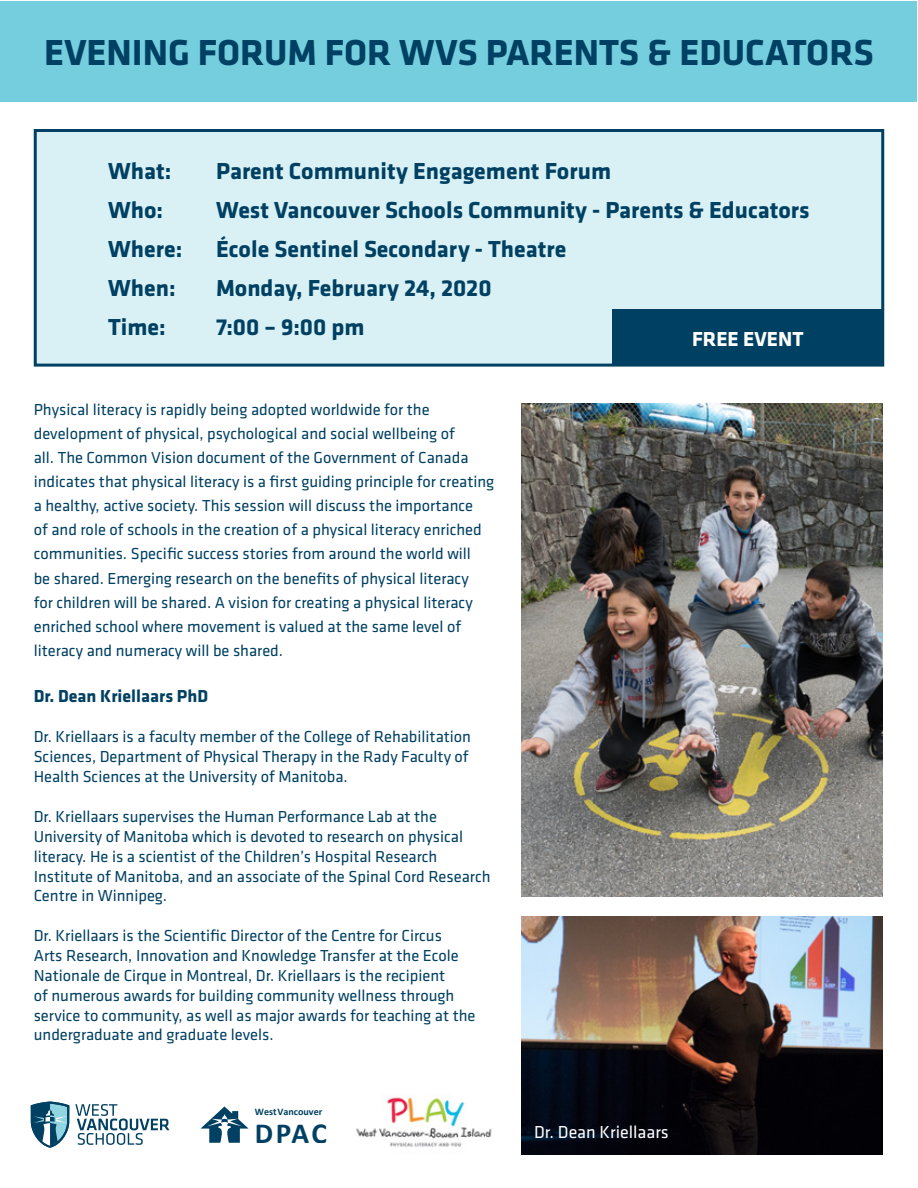
<style>
.page{position:relative;width:918px;height:1188px;background:#fff}
.page>*{position:absolute;margin:0;border:0;box-sizing:border-box;transform-origin:0 0}
.t1{font:700 37.5px "Klavika";color:#004062}
.t2{font:700 29.25px "Calibri";color:#004062}
.t3{font:700 24px "Klavika";color:#004062}
.t4{font:700 21px "Klavika";color:#fff}
.t5{font:700 18px "Klavika";color:#004062}
.t6{font:18px "Klavika";color:#fff}
.t7{font:16.5px/19.8px "Klavika";color:#004062}
.t8{font:700 10.05px "Calibri";color:#004062}
</style>
<div class="page">
<div style="left:1px;top:1px;width:916px;height:100px;background:#75cede"></div>
<div style="left:34px;top:129px;width:850px;height:238px;background:#d9f1f4;border:3px solid #004062"></div>
<img style="left:521px;top:403px;width:362px;height:493px">
<div style="left:613px;top:310px;width:270px;height:56px;background:#004062"></div>
<img style="left:521px;top:917px;width:362px;height:237px">
<svg style="left:31px;top:1102px;width:38px;height:46px"></svg>
<svg style="left:75px;top:1104px;width:95px;height:41px"></svg>
<img style="left:356px;top:1097px;width:136px;height:50px">
<svg style="left:201px;top:1107px;width:48px;height:36px"></svg>
<h1 class="t1" style="left:44px;top:26px;width:831px">EVENING FORUM FOR WVS PARENTS &amp; EDUCATORS</h1>
<h3 class="t3" style="left:108px;top:153px;width:65px">What:</h3>
<h3 class="t3" style="left:216px;top:153px;width:396px">Parent Community Engagement Forum</h3>
<h3 class="t3" style="left:108px;top:192px;width:56px">Who:</h3>
<h3 class="t3" style="left:216px;top:192px;width:595px">West Vancouver Schools Community - Parents &amp; Educators</h3>
<h3 class="t3" style="left:108px;top:231px;width:76px">Where:</h3>
<h3 class="t3" style="left:216px;top:231px;width:352px">École Sentinel Secondary - Theatre</h3>
<h3 class="t3" style="left:108px;top:270px;width:69px">When:</h3>
<h3 class="t3" style="left:216px;top:270px;width:277px">Monday, February 24, 2020</h3>
<h3 class="t3" style="left:108px;top:309px;width:59px">Time:</h3>
<h3 class="t3" style="left:216px;top:309px;width:150px">7:00 – 9:00 pm</h3>
<p class="t4" style="left:692px;top:324px;width:113px">FREE EVENT</p>
<p class="t7" style="left:34px;top:397px;width:462px;line-height:24px">Physical literacy is rapidly being adopted worldwide for the development of physical, psychological and social wellbeing of<br>all. The Common Vision document of the Government of Canada indicates that physical literacy is a first guiding principle for creating a healthy, active society. This session will discuss the importance<br>of and role of schools in the creation of a physical literacy enriched communities. Specific success stories from around the world will<br>be shared. Emerging research on the benefits of physical literacy<br>for children will be shared. A vision for creating a physical literacy enriched school where movement is valued at the same level of literacy and numeracy will be shared.</p>
<p class="t5" style="left:34px;top:683px;width:176px">Dr. Dean Kriellaars PhD</p>
<p class="t7" style="left:34px;top:727px;width:439px">Dr. Kriellaars is a faculty member of the College of Rehabilitation<br>Sciences, Department of Physical Therapy in the Rady Faculty of<br>Health Sciences at the University of Manitoba.</p>
<p class="t7" style="left:34px;top:806px;width:458px">Dr. Kriellaars supervises the Human Performance Lab at the University of Manitoba which is devoted to research on physical literacy. He is a scientist of the Children’s Hospital Research Institute of Manitoba, and an associate of the Spinal Cord Research Centre in Winnipeg.</p>
<p class="t7" style="left:34px;top:925px;width:443px">Dr. Kriellaars is the Scientific Director of the Centre for Circus<br>Arts Research, Innovation and Knowledge Transfer at the Ecole Nationale de Cirque in Montreal, Dr. Kriellaars is the recipient<br>of numerous awards for building community wellness through service to community, as well as major awards for teaching at the undergraduate and graduate levels.</p>
<p class="t8" style="left:255px;top:1104px;width:69px">WestVancouver</p>
<h2 class="t2" style="left:255px;top:1112px;width:73px">DPAC</h2>
<p class="t6" style="left:534px;top:1120px;width:136px">Dr. Dean Kriellaars</p>
</div>
